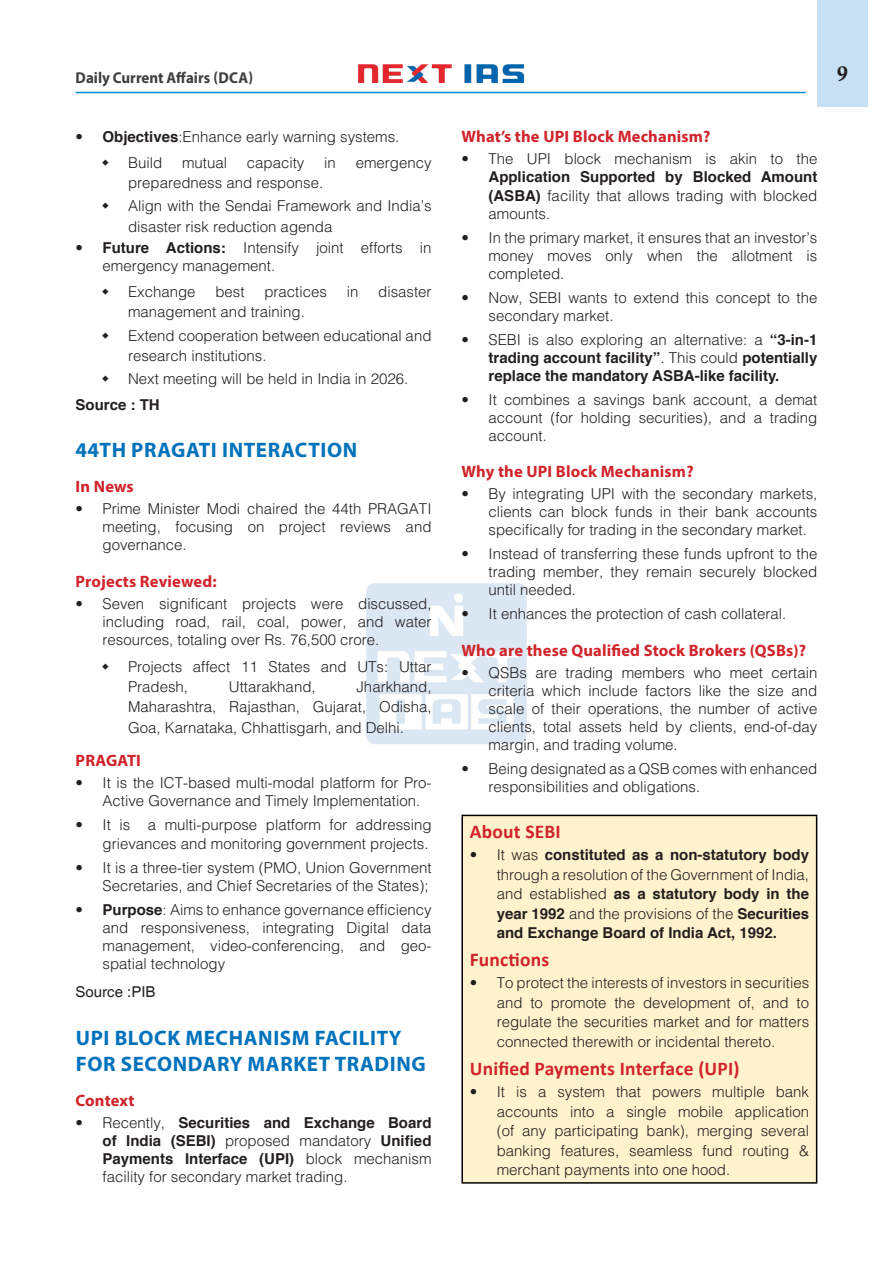
<style>
.page{position:relative;width:893px;height:1263px;background:#fff}
.page>*{position:absolute;margin:0;border:0;box-sizing:border-box;transform-origin:0 0}
.H-1{font:700 21px/26.2px "Myriad Pro";letter-spacing:.03em;color:#0072bc}
.t1{font:21px "Calis MT Bol";color:#231f20}
.H-2{font:700 19.5px "Calibri";letter-spacing:.01em;color:#d1232a}
.H-2-2{font:700 16.5px "Myriad Pro";letter-spacing:.01em;color:#d1232a}
.t2{font:700 15.75px "Myriad Pro";color:#3e3e3f;scale:.95 1}
.t3{font:300 15px/18px "Helvetica";color:#231f20;text-align:justify}
.body{font:700 15px/19.5px "Helvetica";color:#231f20;text-align:justify}
.body-2{font:15px "Helvetica";color:#231f20}
.s1{font-weight:700}
.s2{font-weight:300}
</style>
<div class="page">
<div style="left:817px;top:0;width:51px;height:107px;background:#c7e0f3"></div>
<img style="left:358px;top:64px;width:165px;height:19px">
<hr style="left:76px;top:92px;width:730px;height:1px;background:#008fd5">
<img style="left:366px;top:583px;width:161px;height:161px">
<div style="left:462px;top:815px;width:355px;height:368px;background:#fff2cc"></div>
<hr style="left:461px;top:815px;width:356px;height:1px;background:#000">
<hr style="left:461px;top:816px;width:2px;height:366px;background:#000">
<hr style="left:816px;top:816px;width:1px;height:366px;background:#000">
<hr style="left:461px;top:1182px;width:356px;height:2px;background:#000">
<p class="t2" style="left:76px;top:67px;width:188px">Daily Current Affairs (DCA)</p>
<h1 class="t1" style="left:837px;top:62px;width:12px">9</h1>
<p class="t3" style="left:76px;top:127px;width:325px">• <span class="s1">Objectives</span>:Enhance early warning systems.</p>
<p class="t3" style="left:128px;top:153px;width:36px">Build</p>
<p class="t3" style="left:182px;top:153px;width:47px">mutual</p>
<p class="t3" style="left:247px;top:153px;width:59px">capacity</p>
<p class="t3" style="left:324px;top:153px;width:13px">in</p>
<p class="t3" style="left:356px;top:153px;width:77px">emergency</p>
<p class="t3" style="left:128px;top:173px;width:197px">preparedness and response.</p>
<p class="t3" style="left:128px;top:196px;width:305px;line-height:20.2px">Align with the Sendai Framework and India’s disaster risk reduction agenda</p>
<p class="t3" style="left:103px;top:238px;width:330px;text-indent:-27px">• <span class="s1">Future Actions:</span> Intensify joint efforts in emergency management.</p>
<p class="t3" style="left:128px;top:282px;width:69px">Exchange</p>
<p class="t3" style="left:215px;top:282px;width:31px">best</p>
<p class="t3" style="left:264px;top:282px;width:64px">practices</p>
<p class="t3" style="left:347px;top:282px;width:13px">in</p>
<p class="t3" style="left:378px;top:282px;width:55px">disaster</p>
<p class="t3" style="left:128px;top:303px;width:178px">management and training.</p>
<p class="t3" style="left:128px;top:325px;width:305px;line-height:20.2px">Extend cooperation between educational and research institutions.</p>
<p class="t3" style="left:128px;top:369px;width:282px">Next meeting will be held in India in 2026.</p>
<p class="body" style="left:76px;top:395px;width:86px">Source : TH</p>
<p class="H-1" style="left:76px;top:436px;width:283px">44TH PRAGATI INTERACTION</p>
<p class="H-2-2" style="left:76px;top:475px;width:60px">In News</p>
<p class="t3" style="left:103px;top:500px;width:330px;text-indent:-27px">• Prime Minister Modi chaired the 44th PRAGATI meeting, focusing on project reviews and governance.</p>
<p class="H-2-2" style="left:76px;top:570px;width:143px">Projects Reviewed:</p>
<p class="t3" style="left:103px;top:595px;width:330px;text-indent:-27px">• Seven significant projects were discussed, including road, rail, coal, power, and water resources, totaling over Rs. 76,500 crore.</p>
<p class="t3" style="left:128px;top:656px;width:305px;line-height:20.2px">Projects affect 11 States and UTs: Uttar<br>Pradesh,</p>
<p class="t3" style="left:128px;top:676px;width:305px;line-height:20.2px;text-indent:228px">Jharkhand, Maharashtra, Rajasthan, Gujarat, Odisha, Goa, Karnataka, Chhattisgarh, and Delhi.</p>
<p class="H-2-2" style="left:76px;top:749px;width:67px">PRAGATI</p>
<p class="t3" style="left:103px;top:774px;width:330px;text-indent:-27px">• It is the ICT-based multi-modal platform for Pro-<br>Active Governance and Timely Implementation.</p>
<p class="t3" style="left:76px;top:816px;width:357px;text-align:right">• It is a multi-purpose platform for addressing grievances and monitoring government projects.</p>
<p class="t3" style="left:76px;top:858px;width:357px;text-align:right">• It is a three-tier system (PMO, Union Government<br>Secretaries, and Chief Secretaries of the States);</p>
<p class="t3" style="left:103px;top:900px;width:330px;text-indent:-27px">• <span class="s1">Purpose</span>: Aims to enhance governance efficiency and responsiveness, integrating Digital data management, video-conferencing, and geo&shy;spatial technology</p>
<p class="body-2" style="left:76px;top:983px;width:82px">Source :PIB</p>
<p class="H-1" style="left:76px;top:1024px;width:351px">UPI BLOCK MECHANISM FACILITY<br>FOR SECONDARY MARKET TRADING</p>
<p class="H-2-2" style="left:76px;top:1089px;width:60px">Context</p>
<p class="t3" style="left:103px;top:1113px;width:330px;text-indent:-27px">• Recently, <span class="s1">Securities and Exchange Board of India (SEBI)</span> proposed mandatory <span class="s1">Unified Payments Interface (UPI)</span> block mechanism facility for secondary market trading.</p>
<p class="t3" style="left:229px;top:677px;width:88px">Uttarakhand,</p>
<p class="H-2-2" style="left:461px;top:126px;width:251px">What’s the UPI Block Mechanism?</p>
<p class="t3" style="left:488px;top:150px;width:330px;text-indent:-27px">• The UPI block mechanism is akin to the <span class="s1">Application Supported by Blocked Amount (ASBA)</span> facility that allows trading with blocked amounts.</p>
<p class="t3" style="left:488px;top:228px;width:330px;text-indent:-27px">• In the primary market, it ensures that an investor’s money moves only when the allotment is completed.</p>
<p class="t3" style="left:488px;top:288px;width:330px;text-indent:-27px">• Now, SEBI wants to extend this concept to the secondary market.</p>
<p class="body" style="left:488px;top:330px;width:330px;line-height:18px;text-indent:-27px"><span class="s2">• SEBI is also exploring an alternative: a</span> “3-in-1 trading account facility”<span class="s2">. This could</span> potentially replace the mandatory ASBA-like facility.</p>
<p class="t3" style="left:488px;top:390px;width:330px;text-indent:-27px">• It combines a savings bank account, a demat account (for holding securities), and a trading account.</p>
<p class="H-2-2" style="left:461px;top:460px;width:234px">Why the UPI Block Mechanism?</p>
<p class="t3" style="left:488px;top:485px;width:330px;text-indent:-27px">• By integrating UPI with the secondary markets, clients can block funds in their bank accounts specifically for trading in the secondary market.</p>
<p class="t3" style="left:488px;top:545px;width:330px;text-indent:-27px">• Instead of transferring these funds upfront to the trading member, they remain securely blocked until needed.</p>
<p class="t3" style="left:461px;top:605px;width:326px">• It enhances the protection of cash collateral.</p>
<p class="H-2-2" style="left:461px;top:639px;width:346px">Who are these Qualified Stock Brokers (QSBs)?</p>
<p class="t3" style="left:488px;top:663px;width:330px;text-indent:-27px">• QSBs are trading members who meet certain criteria which include factors like the size and scale of their operations, the number of active clients, total assets held by clients, end-of-day margin, and trading volume.</p>
<p class="t3" style="left:488px;top:759px;width:330px;text-indent:-27px">• Being designated as a QSB comes with enhanced responsibilities and obligations.</p>
<p class="H-2" style="left:470px;top:817px;width:93px">About SEBI</p>
<p class="body" style="left:497px;top:845px;width:314px;text-indent:-27px"><span class="s2">• It was</span> constituted as a non-statutory body <span class="s2">through a resolution of the Government of India, and established</span> as a statutory body in the year 1992 <span class="s2">and the provisions of the</span> Securities and Exchange Board of India Act, 1992.</p>
<p class="H-2" style="left:470px;top:946px;width:81px">Functions</p>
<p class="t3" style="left:497px;top:973px;width:314px;line-height:19.5px;text-indent:-27px">• To protect the interests of investors in securities and to promote the development of, and to regulate the securities market and for matters connected therewith or incidental thereto.</p>
<p class="H-2" style="left:470px;top:1054px;width:271px">Unified Payments Interface (UPI)</p>
<p class="t3" style="left:497px;top:1082px;width:314px;line-height:19.5px;text-indent:-27px">• It is a system that powers multiple bank accounts into a single mobile application (of any participating bank), merging several banking features, seamless fund routing &amp; merchant payments into one hood.</p>
</div>
